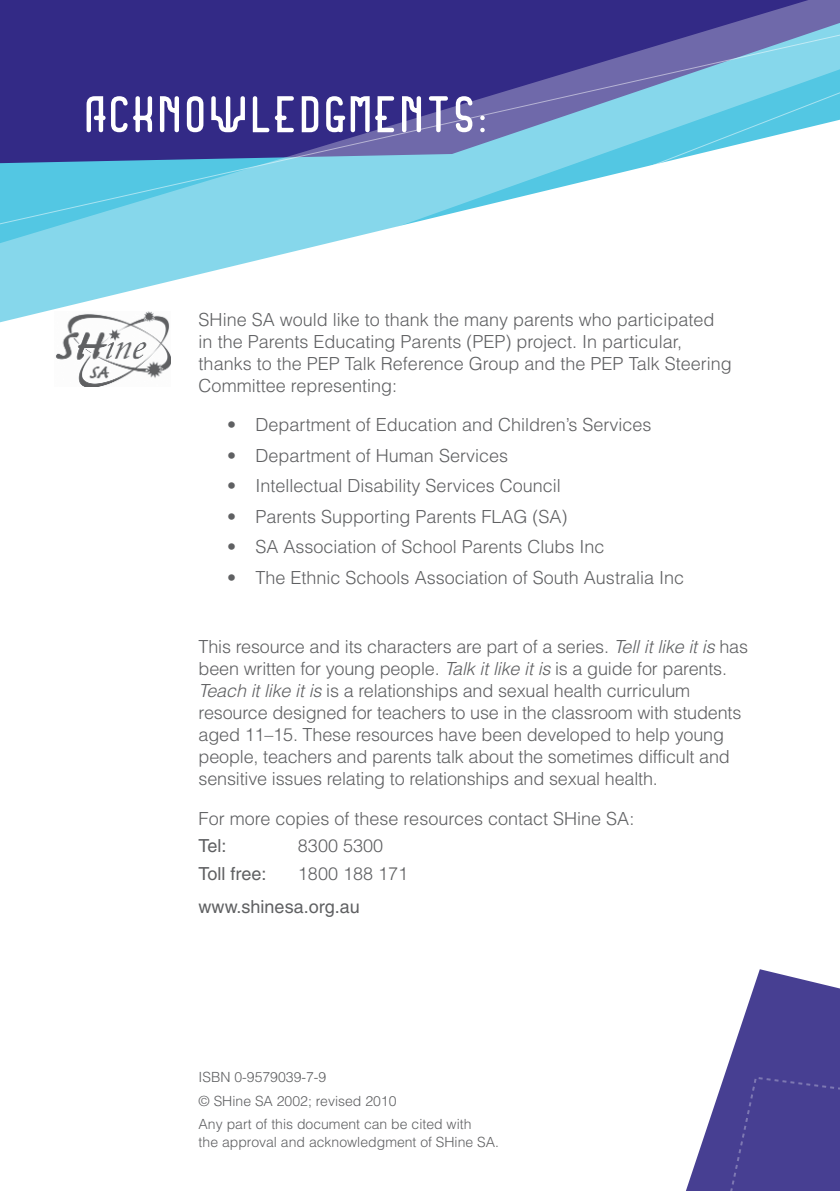
<style>
.page{position:relative;width:840px;height:1191px;background:#fff}
.page>*{position:absolute;margin:0;border:0;box-sizing:border-box;transform-origin:0 0}
.t1{font:50px "Sanserifing";letter-spacing:.1em;color:#fff}
.t2{font:300 18px/22px "Helvetica";color:#5f6062}
.t3{font:18px "Helvetica";color:#5f6062}
.t4{font:300 14px/23.6px "Helvetica";color:#5f6062}
.s1{font-style:italic}
</style>
<div class="page">
<svg style="left:0;top:0;width:839px;height:387px"></svg>
<svg style="left:686px;top:969px;width:153px;height:222px"></svg>
<svg style="left:85px;top:93px;width:95px;height:42px"></svg>
<svg style="left:186px;top:95px;width:133px;height:38px"></svg>
<svg style="left:325px;top:95px;width:70px;height:40px"></svg>
<svg style="left:401px;top:93px;width:85px;height:42px"></svg>
<img style="left:54px;top:312px;width:116px;height:74px">
<h1 class="t1" style="left:85px;top:85px;width:402px">ACKNOWLEDGMENTS:</h1>
<p class="t2" style="left:198px;top:309px;width:534px">SHine SA would like to thank the many parents who participated in the Parents Educating Parents (PEP) project. In particular, thanks to the PEP Talk Reference Group and the PEP Talk Steering Committee representing:</p>
<p class="t2" style="left:227px;top:414px;width:426px">• Department of Education and Children’s Services</p>
<p class="t2" style="left:227px;top:444px;width:282px">• Department of Human Services</p>
<p class="t2" style="left:227px;top:475px;width:335px">• Intellectual Disability Services Council</p>
<p class="t2" style="left:227px;top:505px;width:342px">• Parents Supporting Parents FLAG (SA)</p>
<p class="t2" style="left:227px;top:536px;width:379px">• SA Association of School Parents Clubs Inc</p>
<p class="t2" style="left:227px;top:566px;width:458px">• The Ethnic Schools Association of South Australia Inc</p>
<p class="t2" style="left:198px;top:636px;width:550px">This resource and its characters are part of a series. <span class="s1">Tell it like it is</span> has been written for young people. <span class="s1">Talk it like it is</span> is a guide for parents.<br><span class="s1">Teach it like it is</span> is a relationships and sexual health curriculum resource designed for teachers to use in the classroom with students aged 11–15. These resources have been developed to help young people, teachers and parents talk about the sometimes difficult and sensitive issues relating to relationships and sexual health.</p>
<p class="t2" style="left:198px;top:807px;width:437px">For more copies of these resources contact SHine SA:</p>
<p class="t3" style="left:198px;top:835px;width:29px">Tel:</p>
<p class="t2" style="left:298px;top:834px;width:87px">8300 5300</p>
<p class="t3" style="left:198px;top:863px;width:69px">Toll free:</p>
<p class="t2" style="left:298px;top:862px;width:112px">1800 188 171</p>
<p class="t3" style="left:198px;top:896px;width:162px">www.shinesa.org.au</p>
<p class="t4" style="left:198px;top:1065px;width:274px">ISBN 0-9579039-7-9<br>© SHine SA 2002; revised 2010<br>Any part of this document can be cited with</p>
<p class="t4" style="left:198px;top:1130px;width:302px">the approval and acknowledgment of SHine SA.</p>
</div>
